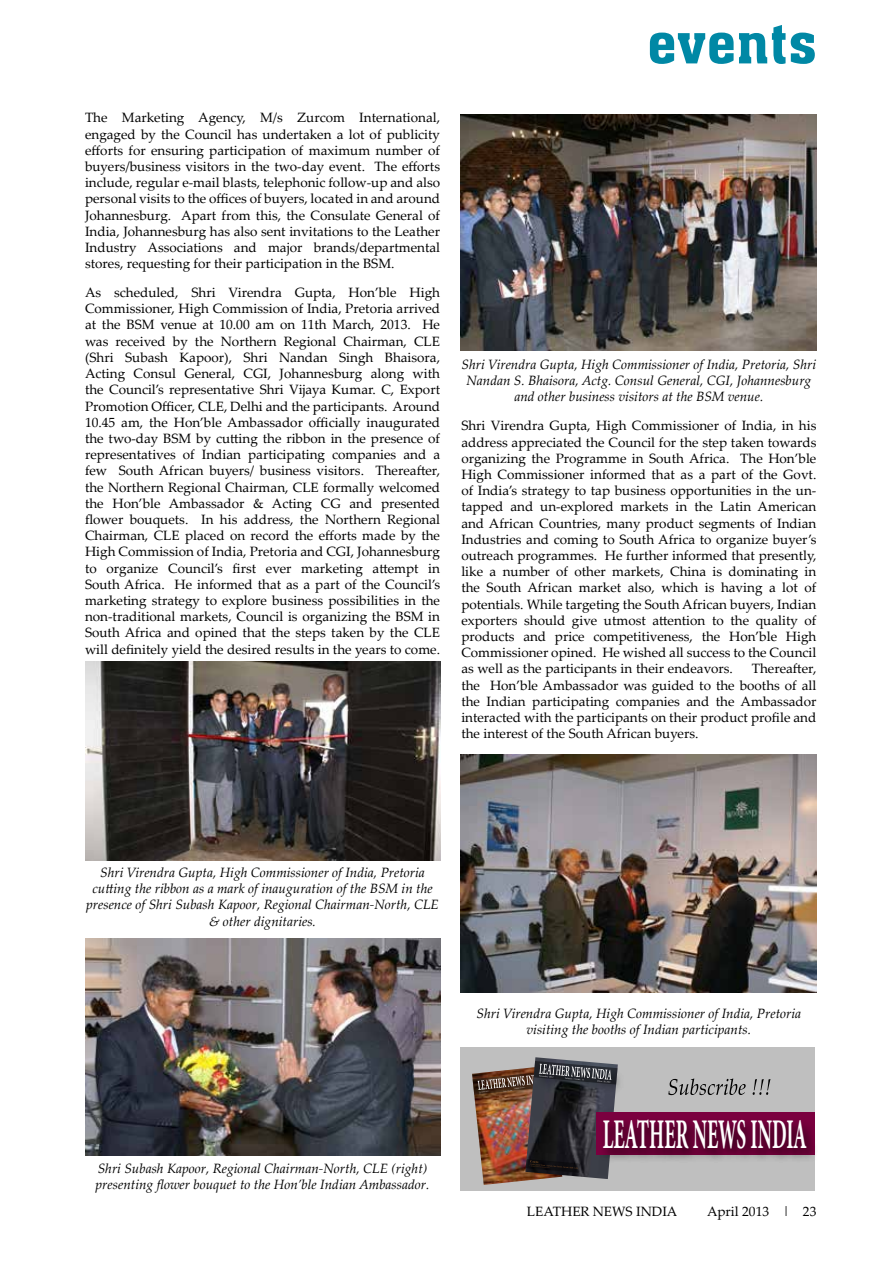
<style>
.page{position:relative;width:893px;height:1263px;background:#fff}
.page>*{position:absolute;margin:0;border:0;box-sizing:border-box;transform-origin:0 0}
.t1{font:55.5px "Aachen BT";letter-spacing:.01em;color:#0088a5}
.t2{font:700 42.3px "Minion Pro";color:#fff;scale:.46 1}
.t3{font:13.5px/16.2px "Palatino Linotype";color:#000;text-align:justify}
.t4{font:italic 13.5px/16.2px "Palatino Linotype";color:#000;text-align:center}
</style>
<div class="page">
<img style="left:85px;top:661px;width:355px;height:199px">
<img style="left:85px;top:939px;width:355px;height:217px">
<img style="left:460px;top:115px;width:356px;height:236px">
<img style="left:460px;top:755px;width:356px;height:237px">
<div style="left:460px;top:1047px;width:355px;height:144px;background:#bfbfbf"></div>
<svg style="left:668px;top:1078px;width:102px;height:17px"></svg>
<img style="left:472px;top:1073px;width:68px;height:112px">
<div style="left:474px;top:1072px;width:83px;height:33px;background:#000;opacity:.8"></div>
<img style="left:525px;top:1057px;width:91px;height:122px">
<div style="left:535px;top:1061px;width:89px;height:34px;background:#000;opacity:.8"></div>
<svg style="left:473px;top:1061px;width:144px;height:34px"></svg>
<div style="left:527px;top:1159px;width:61px;height:20px;background:#000;opacity:.75"></div>
<div style="left:526px;top:1156px;width:22px;height:17px;background:#000;opacity:.75"></div>
<svg style="left:526px;top:1159px;width:54px;height:14px"></svg>
<div style="left:596px;top:1112px;width:219px;height:43px;background:#7b003f"></div>
<div style="left:599px;top:1117px;width:220px;height:46px;background:#000;opacity:.8"></div>
<p class="t3" style="left:85px;top:109px;width:357px">The Marketing Agency, M/s Zurcom International, engaged by the Council has undertaken a lot of publicity efforts for ensuring participation of maximum number of buyers/business visitors in the two-day event. The efforts include, regular e-mail blasts, telephonic follow-up and also personal visits to the offices of buyers, located in and around Johannesburg. Apart from this, the Consulate General of India, Johannesburg has also sent invitations to the Leather Industry Associations and major brands/departmental stores, requesting for their participation in the BSM.</p>
<p class="t3" style="left:85px;top:284px;width:357px">As scheduled, Shri Virendra Gupta, Hon’ble High Commissioner, High Commission of India, Pretoria arrived at the BSM venue at 10.00 am on 11th March, 2013. He was received by the Northern Regional Chairman, CLE (Shri Subash Kapoor), Shri Nandan Singh Bhaisora, Acting Consul General, CGI, Johannesburg along with the Council’s representative Shri Vijaya Kumar. C, Export Promotion Officer, CLE, Delhi and the participants. Around 10.45 am, the Hon’ble Ambassador officially inaugurated the two-day BSM by cutting the ribbon in the presence of representatives of Indian participating companies and a few South African buyers/ business visitors. Thereafter, the Northern Regional Chairman, CLE formally welcomed the Hon’ble Ambassador &amp; Acting CG and presented flower bouquets. In his address, the Northern Regional Chairman, CLE placed on record the efforts made by the High Commission of India, Pretoria and CGI, Johannesburg to organize Council’s first ever marketing attempt in South Africa. He informed that as a part of the Council’s marketing strategy to explore business possibilities in the non-traditional markets, Council is organizing the BSM in South Africa and opined that the steps taken by the CLE will definitely yield the desired results in the years to come.</p>
<h1 class="t1" style="left:647px;top:8px;width:171px">events</h1>
<p class="t4" style="left:461px;top:356px;width:356px">Shri Virendra Gupta, High Commissioner of India, Pretoria, Shri<br>Nandan S. Bhaisora, Actg. Consul General, CGI, Johannesburg and other business visitors at the BSM venue.</p>
<p class="t3" style="left:461px;top:417px;width:357px">Shri Virendra Gupta, High Commissioner of India, in his address appreciated the Council for the step taken towards organizing the Programme in South Africa. The Hon’ble High Commissioner informed that as a part of the Govt. of India’s strategy to tap business opportunities in the un&shy;tapped and un-explored markets in the Latin American and African Countries, many product segments of Indian Industries and coming to South Africa to organize buyer’s outreach programmes. He further informed that presently, like a number of other markets, China is dominating in the South African market also, which is having a lot of potentials. While targeting the South African buyers, Indian exporters should give utmost attention to the quality of products and price competitiveness, the Hon’ble High Commissioner opined. He wished all success to the Council as well as the participants in their endeavors.</p>
<p class="t3" style="left:461px;top:660px;width:357px;text-indent:290px">Thereafter, the Hon’ble Ambassador was guided to the booths of all the Indian participating companies and the Ambassador interacted with the participants on their product profile and the interest of the South African buyers.</p>
<p class="t4" style="left:86px;top:864px;width:354px">Shri Virendra Gupta, High Commissioner of India, Pretoria cutting the ribbon as a mark of inauguration of the BSM in the presence of Shri Subash Kapoor, Regional Chairman-North, CLE &amp; other dignitaries.</p>
<p class="t4" style="left:96px;top:1159px;width:335px;text-align:left">Shri Subash Kapoor, Regional Chairman-North, CLE (right) presenting flower bouquet to the Hon’ble Indian Ambassador.</p>
<p class="t4" style="left:476px;top:1004px;width:326px">Shri Virendra Gupta, High Commissioner of India, Pretoria visiting the booths of Indian participants.</p>
<h2 class="t2" style="left:603px;top:1104px;width:445px">LEATHER NEWS INDIA</h2>
<p class="t3" style="left:527px;top:1203px;width:144px">Leather News India</p>
<p class="t3" style="left:707px;top:1203px;width:111px">April 2013 | 23</p>
</div>
